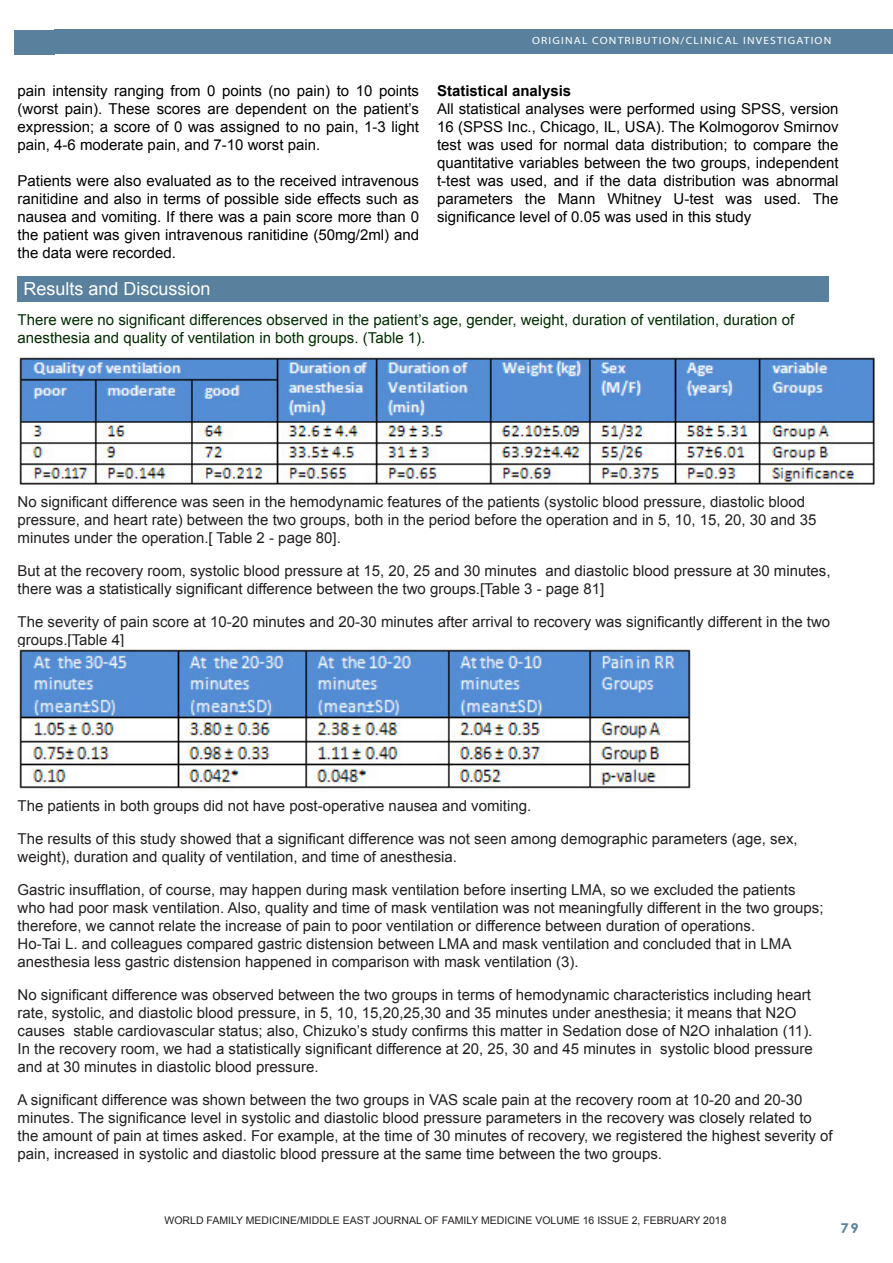
<style>
.page{position:relative;width:893px;height:1263px;background:#fff}
.page>*{position:absolute;margin:0;border:0;box-sizing:border-box;transform-origin:0 0}
.Footnote_Text{font:18px "Arial";color:#fff}
.Footnote_Text-2{font:15px/18px "Arial";color:#231f20}
.Footnote_Text-3{font:15px/18px "Arial";color:#000100;text-align:justify}
.Footnote_Text-4{font:15px/18px "Arial";color:#002d00}
.Footnote_Text-5{font:700 15px "Arial";color:#000100}
.t1{font:700 13.5px "Century Gothic";color:#59809c;scale:1.1 1}
.Footnote_Text-6{font:10.5px "Arial";color:#231f20}
.t2{font:10.5px "Myriad";letter-spacing:.1em;color:#fff;scale:1.1 1}
</style>
<div class="page">
<div style="left:54px;top:30px;width:839px;height:24px;background:#59809c"></div>
<div style="left:18px;top:276px;width:811px;height:25px;background:#59809c"></div>
<img style="left:19px;top:355px;width:856px;height:132px">
<img style="left:19px;top:648px;width:672px;height:144px">
<div style="left:15px;top:30px;width:40px;height:24px;background:#59809c"></div>
<p class="Footnote_Text-3" style="left:18px;top:82px;width:403px">pain intensity ranging from 0 points (no pain) to 10 points (worst pain). These scores are dependent on the patient’s expression; a score of 0 was assigned to no pain, 1-3 light pain, 4-6 moderate pain, and 7-10 worst pain.</p>
<p class="Footnote_Text-3" style="left:18px;top:172px;width:403px">Patients were also evaluated as to the received intravenous ranitidine and also in terms of possible side effects such as nausea and vomiting. If there was a pain score more than 0 the patient was given intravenous ranitidine (50mg/2ml) and the data were recorded.</p>
<p class="t2" style="left:532px;top:35px;width:273px">ORIGINAL CONTRIBUTION/CLINICAL INVESTIGATION</p>
<p class="Footnote_Text-5" style="left:437px;top:81px;width:136px">Statistical analysis</p>
<p class="Footnote_Text-3" style="left:437px;top:100px;width:403px">All statistical analyses were performed using SPSS, version 16 (SPSS Inc., Chicago, IL, USA). The Kolmogorov Smirnov test was used for normal data distribution; to compare the quantitative variables between the two groups, independent t-test was used, and if the data distribution was abnormal parameters the Mann Whitney U-test was used. The significance level of 0.05 was used in this study</p>
<p class="Footnote_Text" style="left:24px;top:277px;width:189px">Results and Discussion</p>
<p class="Footnote_Text-4" style="left:18px;top:311px;width:778px">There were no significant differences observed in the patient’s age, gender, weight, duration of ventilation, duration of anesthesia and quality of ventilation in both groups. (Table 1).</p>
<p class="Footnote_Text-2" style="left:18px;top:493px;width:800px">No significant difference was seen in the hemodynamic features of the patients (systolic blood pressure, diastolic blood pressure, and heart rate) between the two groups, both in the period before the operation and in 5, 10, 15, 20, 30 and 35 minutes under the operation.[ Table 2 - page 80].</p>
<p class="Footnote_Text-2" style="left:18px;top:562px;width:814px">But at the recovery room, systolic blood pressure at 15, 20, 25 and 30 minutes and diastolic blood pressure at 30 minutes, there was a statistically significant difference between the two groups.[Table 3 - page 81]</p>
<p class="Footnote_Text-2" style="left:18px;top:613px;width:814px">The severity of pain score at 10-20 minutes and 20-30 minutes after arrival to recovery was significantly different in the two groups.[Table 4]</p>
<p class="Footnote_Text-2" style="left:18px;top:797px;width:515px">The patients in both groups did not have post-operative nausea and vomiting.</p>
<p class="Footnote_Text-2" style="left:18px;top:830px;width:782px">The results of this study showed that a significant difference was not seen among demographic parameters (age, sex, weight), duration and quality of ventilation, and time of anesthesia.</p>
<p class="Footnote_Text-2" style="left:18px;top:881px;width:807px">Gastric insufflation, of course, may happen during mask ventilation before inserting LMA, so we excluded the patients who had poor mask ventilation. Also, quality and time of mask ventilation was not meaningfully different in the two groups; therefore, we cannot relate the increase of pain to poor ventilation or difference between duration of operations.</p>
<p class="Footnote_Text-2" style="left:18px;top:935px;width:775px">Ho-Tai L. and colleagues compared gastric distension between LMA and mask ventilation and concluded that in LMA anesthesia less gastric distension happened in comparison with mask ventilation (3).</p>
<p class="Footnote_Text-2" style="left:18px;top:986px;width:796px">No significant difference was observed between the two groups in terms of hemodynamic characteristics including heart rate, systolic, and diastolic blood pressure, in 5, 10, 15,20,25,30 and 35 minutes under anesthesia; it means that N2O causes stable cardiovascular status; also, Chizuko’s study confirms this matter in Sedation dose of N2O inhalation (11).</p>
<p class="Footnote_Text-2" style="left:18px;top:1040px;width:797px">In the recovery room, we had a statistically significant difference at 20, 25, 30 and 45 minutes in systolic blood pressure and at 30 minutes in diastolic blood pressure.</p>
<p class="Footnote_Text-2" style="left:18px;top:1091px;width:817px">A significant difference was shown between the two groups in VAS scale pain at the recovery room at 10-20 and 20-30 minutes. The significance level in systolic and diastolic blood pressure parameters in the recovery was closely related to the amount of pain at times asked. For example, at the time of 30 minutes of recovery, we registered the highest severity of pain, increased in systolic and diastolic blood pressure at the same time between the two groups.</p>
<p class="Footnote_Text-6" style="left:160px;top:1214px;width:572px">WORLD FAMILY MEDICINE/MIDDLE EAST JOURNAL OF FAMILY MEDICINE VOLUME 15 ISSUE 10, DECEMBER 2017</p>
<p class="Footnote_Text-6" style="left:165px;top:1214px;width:563px">WORLD FAMILY MEDICINE/MIDDLE EAST JOURNAL OF FAMILY MEDICINE VOLUME 16 ISSUE 2, FEBRUARY 2018</p>
<p class="t1" style="left:840px;top:1218px;width:18px">79</p>
</div>
